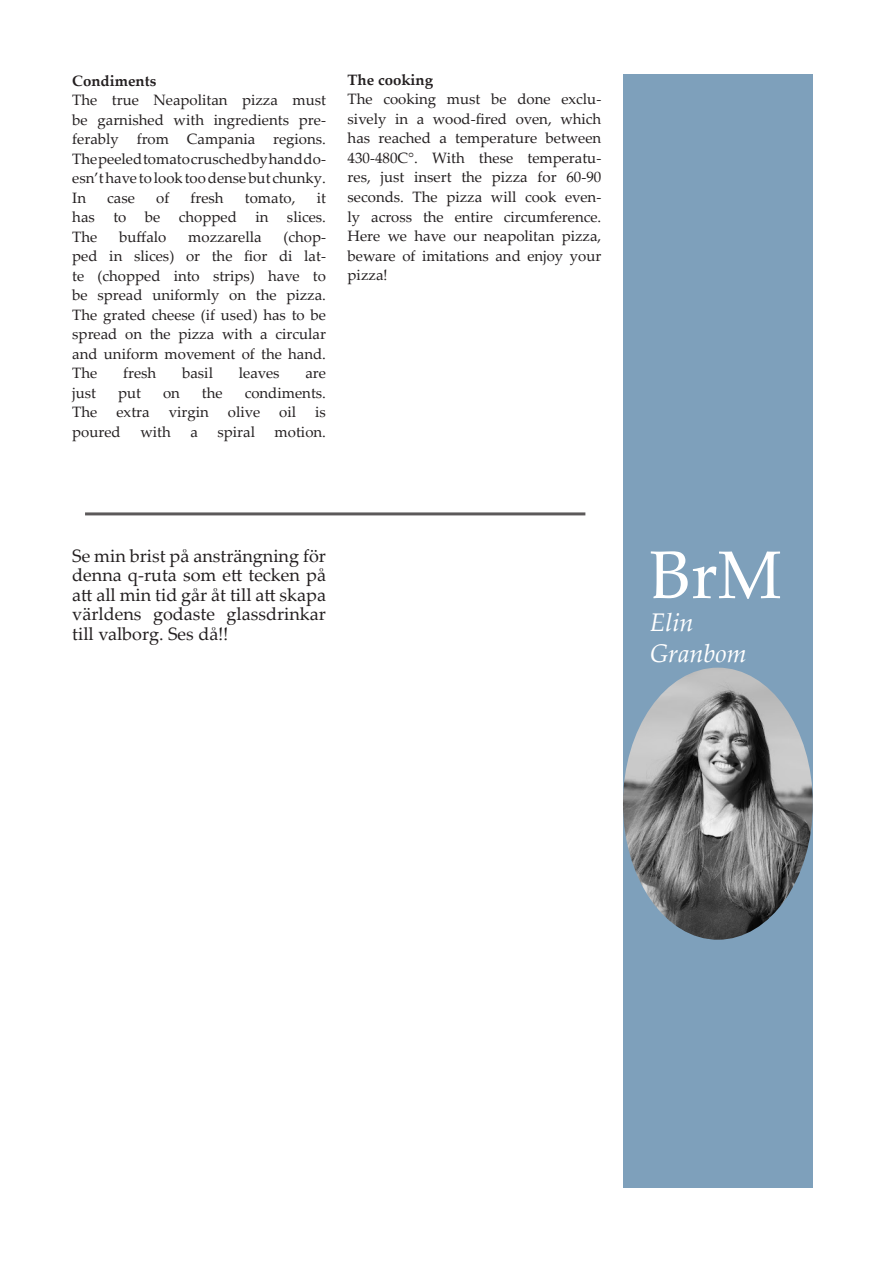
<style>
.page{position:relative;width:893px;height:1263px;background:#fff}
.page>*{position:absolute;margin:0;border:0;box-sizing:border-box;transform-origin:0 0}
.t1{font:67.5px "Palatino Linotype";color:#fff}
.t2{font:italic 25.5px "Palatino Linotype";color:#fff}
.t3{font:18px/19.5px "Palatino Linotype";color:#231f20;text-align:justify}
.t4{font:15px/19.5px "Palatino Linotype";color:#231f20;text-align:justify}
.t5{font:700 15px "Palatino Linotype";color:#231f20}
</style>
<div class="page">
<div style="left:623px;top:74px;width:190px;height:1113px;background:#7ea0bb"></div>
<hr style="left:85px;top:512px;width:500px;height:3px;background:#231f20">
<img style="left:623px;top:668px;width:190px;height:272px">
<p class="t5" style="left:72px;top:70px;width:86px">Condiments</p>
<p class="t4" style="left:72px;top:90px;width:255px">The true Neapolitan pizza must be garnished with ingredients pre&shy;ferably from Campania regions.<br>The peeled tomato crusched by hand do&shy;esn’t have to look too dense but chunky.<br>In</p>
<p class="t4" style="left:107px;top:187px;width:29px">case</p>
<p class="t4" style="left:156px;top:187px;width:15px">of</p>
<p class="t4" style="left:191px;top:187px;width:35px">fresh</p>
<p class="t4" style="left:245px;top:187px;width:52px">tomato,</p>
<p class="t4" style="left:72px;top:187px;width:255px;text-indent:244px">it has to be chopped in slices.<br>The</p>
<p class="t4" style="left:119px;top:226px;width:49px">buffalo</p>
<p class="t4" style="left:188px;top:226px;width:75px">mozzarella</p>
<p class="t4" style="left:72px;top:226px;width:255px;text-indent:211px">(chop&shy;ped in slices) or the fior di lat&shy;te (chopped into strips) have to be spread uniformly on the pizza.<br>The grated cheese (if used) has to be spread on the pizza with a circular and uniform movement of the hand.<br>The</p>
<p class="t4" style="left:123px;top:363px;width:35px">fresh</p>
<p class="t4" style="left:182px;top:363px;width:32px">basil</p>
<p class="t4" style="left:239px;top:363px;width:42px">leaves</p>
<p class="t4" style="left:305px;top:363px;width:22px">are</p>
<p class="t4" style="left:72px;top:382px;width:25px">just</p>
<p class="t4" style="left:118px;top:382px;width:24px">put</p>
<p class="t4" style="left:163px;top:382px;width:18px">on</p>
<p class="t4" style="left:202px;top:382px;width:22px">the</p>
<p class="t4" style="left:245px;top:382px;width:83px">condiments.</p>
<p class="t4" style="left:72px;top:402px;width:27px">The</p>
<p class="t4" style="left:116px;top:402px;width:35px">extra</p>
<p class="t4" style="left:169px;top:402px;width:42px">virgin</p>
<p class="t4" style="left:228px;top:402px;width:34px">olive</p>
<p class="t4" style="left:279px;top:402px;width:18px">oil</p>
<p class="t4" style="left:315px;top:402px;width:12px">is</p>
<p class="t4" style="left:72px;top:421px;width:50px">poured</p>
<p class="t4" style="left:140px;top:421px;width:32px">with</p>
<p class="t4" style="left:190px;top:421px;width:9px">a</p>
<p class="t4" style="left:218px;top:421px;width:39px">spiral</p>
<p class="t4" style="left:275px;top:421px;width:53px">motion.</p>
<p class="t5" style="left:348px;top:69px;width:87px">The cooking</p>
<p class="t4" style="left:348px;top:89px;width:255px">The cooking must be done exclu&shy;sively in a wood-fired oven, which has reached a temperature between 430-480C°. With these temperatu&shy;res, just insert the pizza for 60-90 seconds. The pizza will cook even&shy;ly across the entire circumference.<br>Here we have our neapolitan pizza, beware of imitations and enjoy your pizza!</p>
<p class="t3" style="left:72px;top:545px;width:255px">Se min brist på ansträngning för denna q-ruta som ett tecken på att all min tid går åt till att skapa världens godaste glassdrinkar till valborg. Ses då!!</p>
<p class="t1" style="left:650px;top:527px;width:133px">BrM</p>
<p class="t2" style="left:650px;top:604px;width:45px">Elin</p>
<p class="t2" style="left:650px;top:635px;width:98px">Granbom</p>
</div>
